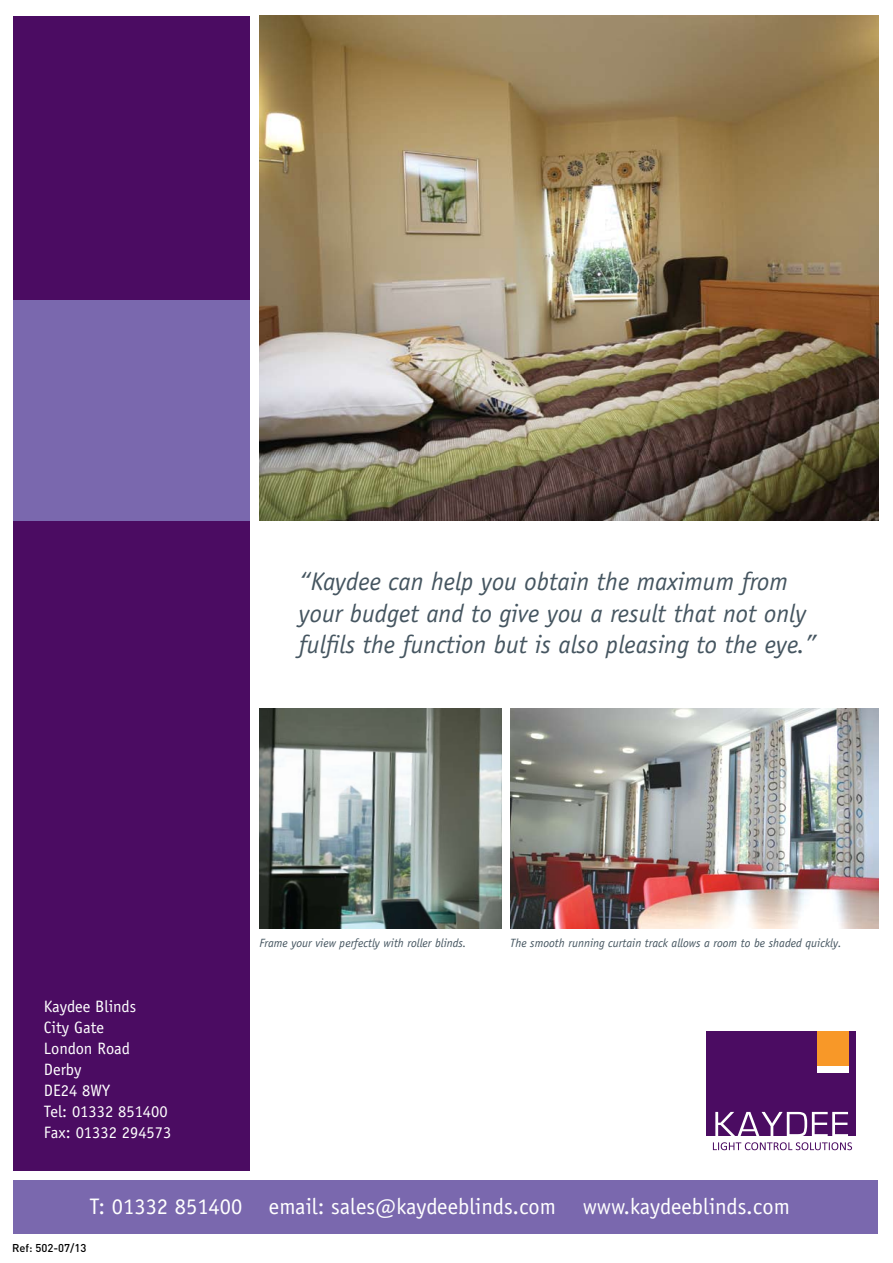
<style>
.page{position:relative;width:893px;height:1263px;background:#fff}
.page>*{position:absolute;margin:0;border:0;box-sizing:border-box;transform-origin:0 0}
.t1{font:italic 25.5px/31.5px "Officina Sans";color:#455560}
.t2{font:22.5px "Officina Sans";color:#fff}
.t3{font:16.5px/21px "Officina Sans";color:#fff}
.t4{font:italic 12px "Officina Sans";color:#455560}
.t5{font:500 11.25px "DIN";color:#000}
</style>
<div class="page">
<img style="left:259px;top:16px;width:619px;height:505px">
<div style="left:14px;top:16px;width:236px;height:1154px;background:#4b0c62"></div>
<div style="left:706px;top:1031px;width:150px;height:105px;background:#4b0c62"></div>
<svg style="left:713px;top:1142px;width:139px;height:8px"></svg>
<div style="left:817px;top:1031px;width:32px;height:42px;background:#fff"></div>
<div style="left:817px;top:1031px;width:32px;height:35px;background:#f89828"></div>
<svg style="left:715px;top:1112px;width:133px;height:24px"></svg>
<div style="left:14px;top:300px;width:236px;height:221px;background:#7a68ae"></div>
<div style="left:14px;top:1180px;width:864px;height:54px;background:#7a68ae"></div>
<img style="left:259px;top:709px;width:242px;height:220px">
<img style="left:510px;top:709px;width:368px;height:220px">
<p class="t1" style="left:299px;top:566px;width:519px">“Kaydee can help you obtain the maximum from your budget and to give you a result that not only fulfils the function but is also pleasing to the eye.”</p>
<p class="t3" style="left:44px;top:995px;width:129px">Kaydee Blinds<br>City Gate<br>London Road<br>Derby<br>DE24 8WY<br>Tel: 01332 851400<br>Fax: 01332 294573</p>
<p class="t4" style="left:259px;top:936px;width:209px">Frame your view perfectly with roller blinds.</p>
<p class="t4" style="left:510px;top:936px;width:333px">The smooth running curtain track allows a room to be shaded quickly.</p>
<p class="t2" style="left:89px;top:1193px;width:702px">T: 01332 851400 email: sales@kaydeeblinds.com www.kaydeeblinds.com</p>
<p class="t5" style="left:12px;top:1241px;width:76px">Ref: 502-07/13</p>
</div>
